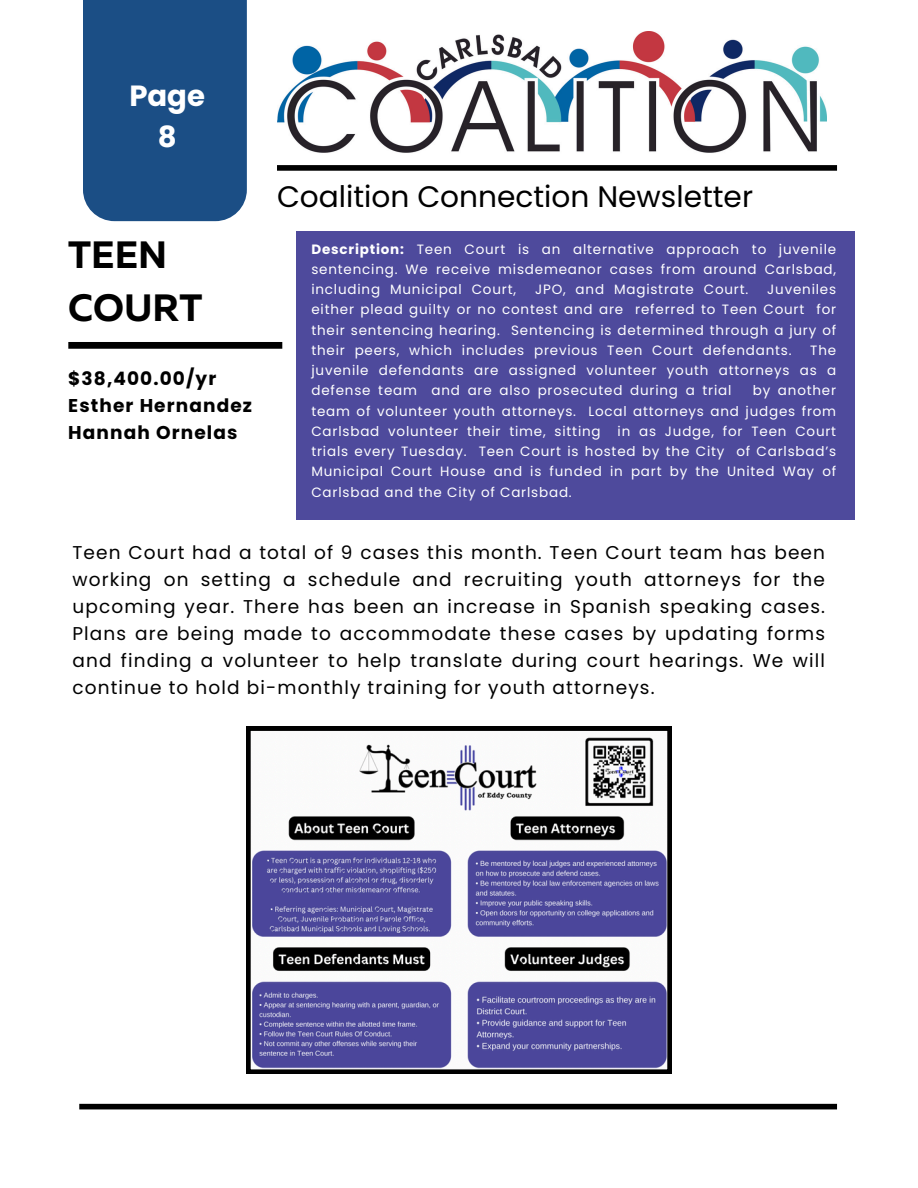
<style>
.page{position:relative;width:918px;height:1188px;background:#fff}
.page>*{position:absolute;margin:0;border:0;box-sizing:border-box;transform-origin:0 0}
.t1{font:700 37.95px/52.8px "Muller";color:#000}
.t2{font:29.7px "Poppins";color:#000}
.t3{font:700 29.1px/40.5px "Poppins";color:#fff;text-align:center}
.t4{font:18.45px/27px "Poppins";letter-spacing:.06em;color:#000;text-align:justify}
.t5{font:700 18.45px/27px "Poppins";letter-spacing:.06em;color:#000}
.t6{font:13.5px/20.2px "Poppins";letter-spacing:.06em;color:#fff;text-align:justify}
.s1{font-weight:700}
</style>
<div class="page">
<div style="left:68px;top:342px;width:214px;height:7px;background:#000"></div>
<div style="left:297px;top:231px;width:558px;height:289px;background:#4e4a9c"></div>
<div style="left:79px;top:1104px;width:758px;height:5px;background:#000"></div>
<svg style="left:246px;top:726px;width:425px;height:348px"></svg>
<div style="left:83px;top:0;width:164px;height:221px;background:#1b4e85"></div>
<div style="left:277px;top:165px;width:560px;height:6px;background:#000"></div>
<img style="left:277px;top:31px;width:549px;height:122px">
<p class="t3" style="left:129px;top:76px;width:77px">Page<br>8</p>
<p class="t1" style="left:68px;top:232px;width:136px">TEEN<br>COURT</p>
<h4 class="t5" style="left:68px;top:365px;width:185px">$38,400.00/yr<br>Esther Hernandez<br>Hannah Ornelas</h4>
<h5 class="t2" style="left:277px;top:175px;width:478px">Coalition Connection Newsletter</h5>
<h1 class="t6" style="left:311px;top:239px;width:526px"><span class="s1">Description:</span> Teen Court is an alternative approach to juvenile sentencing. We receive misdemeanor cases from around Carlsbad, including Municipal Court,</h1>
<h1 class="t6" style="left:311px;top:279px;width:526px;text-indent:456px">Juveniles either plead guilty or no contest and are referred to Teen Court for their sentencing hearing. Sentencing is determined through a jury of their peers, which includes previous Teen Court defendants.</h1>
<h1 class="t6" style="left:535px;top:279px;width:215px">JPO, and Magistrate Court.</h1>
<h1 class="t6" style="left:311px;top:340px;width:526px;text-indent:499px">The juvenile defendants are assigned volunteer youth attorneys as a defense team and are also prosecuted during a trial</h1>
<h1 class="t6" style="left:311px;top:381px;width:526px;text-indent:441px">by another team of volunteer youth attorneys. Local attorneys and judges from Carlsbad volunteer their time, sitting in as Judge, for Teen Court trials every Tuesday. Teen Court is hosted by the City of Carlsbad’s Municipal Court House and is funded in part by the United Way of Carlsbad and the City of Carlsbad.</h1>
<h3 class="t4" style="left:72px;top:539px;width:754px">Teen Court had a total of 9 cases this month. Teen Court team has been working on setting a schedule and recruiting youth attorneys for the upcoming year. There has been an increase in Spanish speaking cases.<br>Plans are being made to accommodate these cases by updating forms and finding a volunteer to help translate during court hearings. We will continue to hold bi-monthly training for youth attorneys.</h3>
</div>
